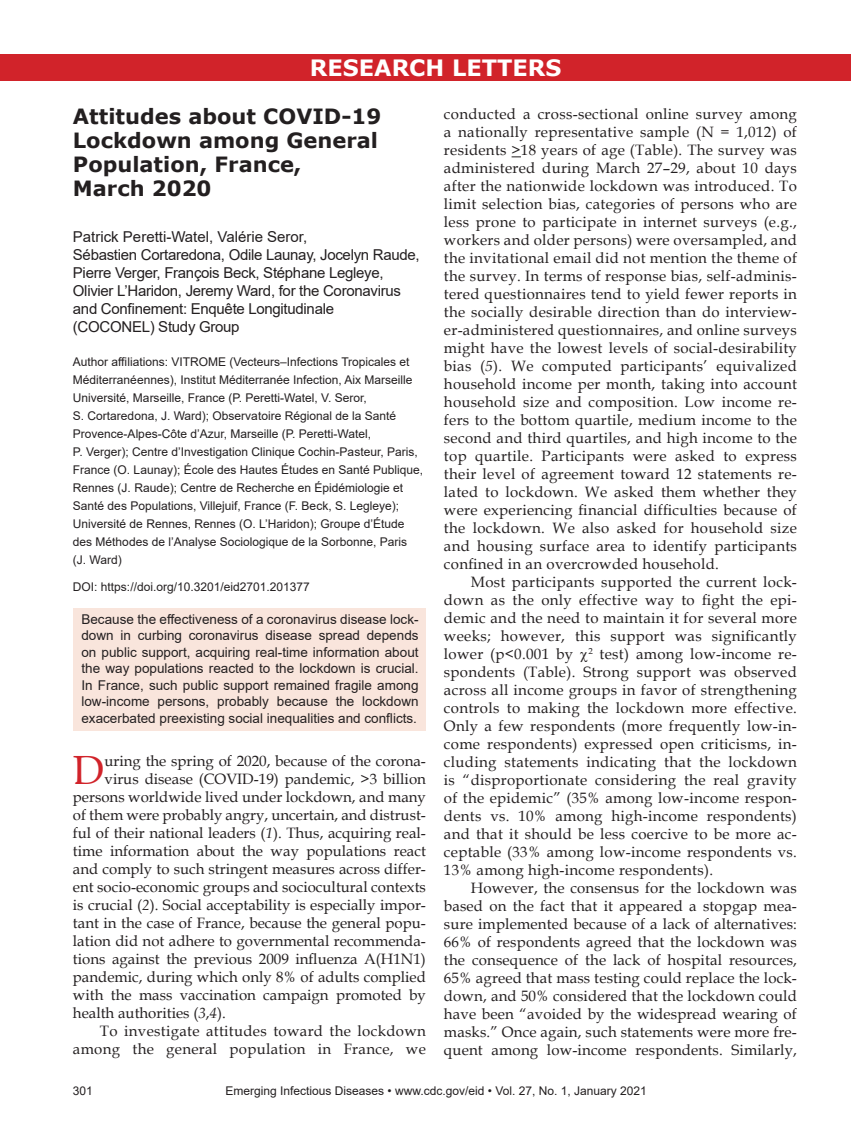
<style>
.page{position:relative;width:851px;height:1134px;background:#fff}
.page>*{position:absolute;margin:0;border:0;box-sizing:border-box;transform-origin:0 0}
.Drop_Cap{font:40.8px "Book Antiqua";color:#d1232a}
.t1{font:700 22.5px "Verdana";color:#fff}
.Article_Title{font:700 21px/24px "Verdana";color:#231f20}
.Body_Text{font:15px/18px "Book Antiqua";letter-spacing:.02em;color:#231f20;text-align:justify}
.Drop_Cap-2{font:15px "Book Antiqua";color:#231f20}
.Authors{font:15px/18px "Arial";letter-spacing:-.02em;color:#231f20}
.Abstract{font:13.5px/16.5px "Arial";color:#231f20;text-align:justify}
.Affiliations{font:12px/18px "Arial";color:#231f20}
.DOI{font:12px "Arial";color:#231f20}
.s1{font-style:italic}
</style>
<div class="page">
<div style="left:74px;top:608px;width:352px;height:122px;background:#f9e5dc"></div>
<div style="left:0;top:54px;width:850px;height:27px;background:#d1232a"></div>
<p class="t1" style="left:310px;top:51px;width:253px">RESEARCH LETTERS</p>
<p class="Article_Title" style="left:73px;top:104px;width:310px">Attitudes about COVID-19<br>Lockdown among General<br>Population, France,<br>March 2020</p>
<p class="Authors" style="left:73px;top:228px;width:348px">Patrick Peretti-Watel, Valérie Seror,<br>Sébastien Cortaredona, Odile Launay, Jocelyn Raude, Pierre Verger, François Beck, Stéphane Legleye, Olivier L’Haridon, Jeremy Ward, for the Coronavirus and Confinement: Enquête Longitudinale<br>(COCONEL) Study Group</p>
<p class="Affiliations" style="left:73px;top:353px;width:352px">Author affiliations: VITROME (Vecteurs–Infections Tropicales et Méditerranéennes), Institut Méditerranée Infection, Aix Marseille Université, Marseille, France (P. Peretti-Watel, V. Seror,<br>S. Cortaredona, J. Ward); Observatoire Régional de la Santé Provence-Alpes-Côte d’Azur, Marseille (P. Peretti-Watel,<br>P. Verger); Centre d’Investigation Clinique Cochin-Pasteur, Paris, France (O. Launay); École des Hautes Études en Santé Publique, Rennes (J. Raude); Centre de Recherche en Épidémiologie et Santé des Populations, Villejuif, France (F. Beck, S. Legleye); Université de Rennes, Rennes (O. L’Haridon); Groupe d’Étude des Méthodes de l’Analyse Sociologique de la Sorbonne, Paris (J. Ward)</p>
<p class="DOI" style="left:73px;top:579px;width:238px">DOI: https://doi.org/10.3201/eid2701.201377</p>
<p class="Abstract" style="left:81px;top:611px;width:338px">Because the effectiveness of a coronavirus disease lock&shy;down in curbing coronavirus disease spread depends on public support, acquiring real-time information about the way populations reacted to the lockdown is crucial.<br>In France, such public support remained fragile among low-income persons, probably because the lockdown exacerbated preexisting social inequalities and conflicts.</p>
<p class="Drop_Cap" style="left:73px;top:741px;width:33px">D</p>
<p class="Drop_Cap-2" style="left:104px;top:750px;width:323px">uring the spring of 2020, because of the corona-</p>
<p class="Drop_Cap-2" style="left:104px;top:768px;width:323px">virus disease (COVID-19) pandemic, &gt;3 billion</p>
<p class="Drop_Cap-2" style="left:73px;top:786px;width:354px">persons worldwide lived under lockdown, and many</p>
<p class="Drop_Cap-2" style="left:73px;top:804px;width:354px">of them were probably angry, uncertain, and distrust-</p>
<p class="Drop_Cap-2" style="left:73px;top:822px;width:354px">ful of their national leaders (<span class="s1">1</span>). Thus, acquiring real-</p>
<p class="Drop_Cap-2" style="left:73px;top:840px;width:354px">time information about the way populations react</p>
<p class="Drop_Cap-2" style="left:73px;top:858px;width:354px">and comply to such stringent measures across differ-</p>
<p class="Drop_Cap-2" style="left:73px;top:876px;width:354px">ent socio-economic groups and sociocultural contexts</p>
<p class="Drop_Cap-2" style="left:73px;top:894px;width:354px">is crucial (<span class="s1">2</span>). Social acceptability is especially impor-</p>
<p class="Drop_Cap-2" style="left:73px;top:912px;width:354px">tant in the case of France, because the general popu-</p>
<p class="Drop_Cap-2" style="left:73px;top:930px;width:354px">lation did not adhere to governmental recommenda-</p>
<p class="Drop_Cap-2" style="left:73px;top:948px;width:354px">tions against the previous 2009 influenza A(H1N1)</p>
<p class="Drop_Cap-2" style="left:73px;top:966px;width:354px">pandemic, during which only 8% of adults complied</p>
<p class="Drop_Cap-2" style="left:73px;top:984px;width:354px">with the mass vaccination campaign promoted by</p>
<p class="Drop_Cap-2" style="left:73px;top:1002px;width:154px">health authorities (<span class="s1">3</span>,<span class="s1">4</span>).</p>
<p class="Body_Text" style="left:73px;top:1021px;width:354px;text-align:right">To investigate attitudes toward the lockdown among the general population in France, we</p>
<p class="Body_Text" style="left:444px;top:104px;width:354px">conducted a cross-sectional online survey among a nationally representative sample (N = 1,012) of residents &gt;18 years of age (Table). The survey was administered during March 27–29, about 10 days after the nationwide lockdown was introduced. To limit selection bias, categories of persons who are less prone to participate in internet surveys (e.g., workers and older persons) were oversampled, and the invitational email did not mention the theme of the survey. In terms of response bias, self-adminis&shy;tered questionnaires tend to yield fewer reports in the socially desirable direction than do interview&shy;er-administered questionnaires, and online surveys might have the lowest levels of social-desirability bias (<span class="s1">5</span>). We computed participants’ equivalized household income per month, taking into account household size and composition. Low income re&shy;fers to the bottom quartile, medium income to the second and third quartiles, and high income to the top quartile. Participants were asked to express their level of agreement toward 12 statements re&shy;lated to lockdown. We asked them whether they were experiencing financial difficulties because of the lockdown. We also asked for household size and housing surface area to identify participants confined in an overcrowded household.</p>
<p class="Body_Text" style="left:444px;top:572px;width:354px;text-indent:27px">Most participants supported the current lock&shy;down as the only effective way to fight the epi&shy;demic and the need to maintain it for several more weeks; however, this support was significantly lower (p&lt;0.001 by <sup>2</sup> test) among low-income re&shy;spondents (Table). Strong support was observed across all income groups in favor of strengthening controls to making the lockdown more effective.<br>Only a few respondents (more frequently low-in&shy;come respondents) expressed open criticisms, in&shy;cluding statements indicating that the lockdown is “disproportionate considering the real gravity of the epidemic” (35% among low-income respon&shy;dents vs. 10% among high-income respondents) and that it should be less coercive to be more ac&shy;ceptable (33% among low-income respondents vs.<br>13% among high-income respondents).</p>
<p class="Body_Text" style="left:444px;top:878px;width:354px;text-indent:27px">However, the consensus for the lockdown was based on the fact that it appeared a stopgap mea&shy;sure implemented because of a lack of alternatives:<br>66% of respondents agreed that the lockdown was the consequence of the lack of hospital resources, 65% agreed that mass testing could replace the lock&shy;down, and 50% considered that the lockdown could have been “avoided by the widespread wearing of masks.” Once again, such statements were more fre&shy;quent among low-income respondents. Similarly,</p>
<p class="Affiliations" style="left:73px;top:1082px;width:22px">301</p>
<p class="Affiliations" style="left:225px;top:1082px;width:423px">Emerging Infectious Diseases • www.cdc.gov/eid • Vol. 27, No. 1, January 2021</p>
</div>
